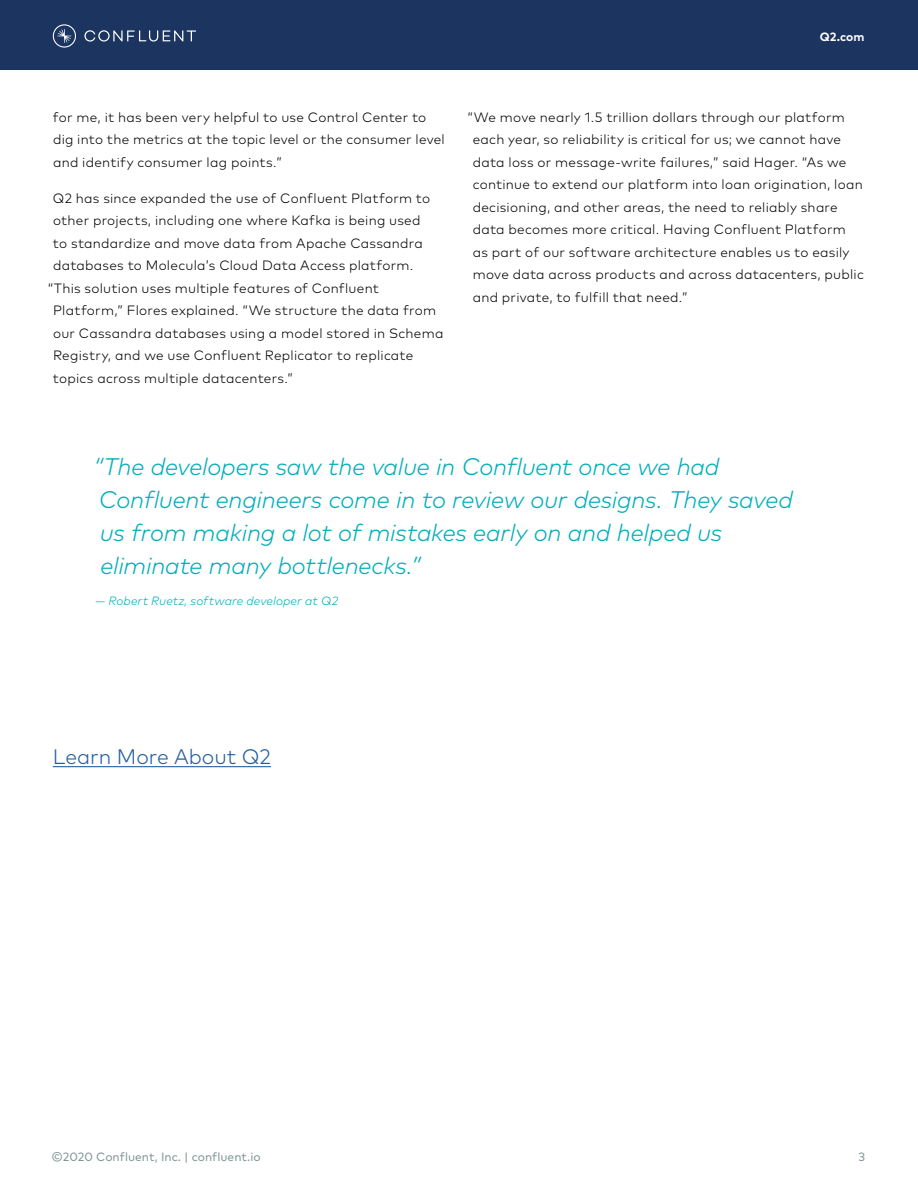
<style>
.page{position:relative;width:918px;height:1188px;background:#fff}
.page>*{position:absolute;margin:0;border:0;box-sizing:border-box;transform-origin:0 0}
.t1{font:italic 300 24px/33px "Mark Pro";letter-spacing:-.01em;color:#00afba}
.t2{font:300 21px "Mark Pro";color:#215e9e}
.t3{font:300 13.5px/22.5px "Mark Pro";letter-spacing:.02em;color:#000}
.t4{font:italic 300 12px "Mark Pro";letter-spacing:.01em;color:#00afba}
.t5{font:12px "Mark Pro";color:#819494}
.t6{font:700 12px "Mark Pro";color:#fff}
</style>
<div class="page">
<div style="left:0;top:0;width:918px;height:69px;background:#1b3460"></div>
<svg style="left:84px;top:30px;width:112px;height:12px"></svg>
<svg style="left:53px;top:24px;width:23px;height:24px"></svg>
<hr style="left:53px;top:766px;width:218px;height:1px;background:#215e9e">
<p class="t6" style="left:820px;top:28px;width:46px">Q2.com</p>
<p class="t3" style="left:53px;top:105px;width:393px">for me, it has been very helpful to use Control Center to dig into the metrics at the topic level or the consumer level and identify consumer lag points.”</p>
<p class="t3" style="left:53px;top:186px;width:379px">Q2 has since expanded the use of Confluent Platform to</p>
<p class="t3" style="left:53px;top:208px;width:369px">other projects, including one where Kafka is being used</p>
<p class="t3" style="left:53px;top:231px;width:371px">to standardize and move data from Apache Cassandra</p>
<p class="t3" style="left:53px;top:253px;width:362px">databases to Molecula’s Cloud Data Access platform.</p>
<p class="t3" style="left:48px;top:276px;width:333px">“This solution uses multiple features of Confluent</p>
<p class="t3" style="left:53px;top:298px;width:385px">Platform,” Flores explained. “We structure the data from</p>
<p class="t3" style="left:53px;top:321px;width:392px">our Cassandra databases using a model stored in Schema</p>
<p class="t3" style="left:53px;top:343px;width:362px">Registry, and we use Confluent Replicator to replicate</p>
<p class="t3" style="left:53px;top:366px;width:242px">topics across multiple datacenters.”</p>
<p class="t3" style="left:473px;top:105px;width:393px;text-indent:-5px">“We move nearly 1.5 trillion dollars through our platform each year, so reliability is critical for us; we cannot have data loss or message-write failures,” said Hager. “As we continue to extend our platform into loan origination, loan decisioning, and other areas, the need to reliably share data becomes more critical. Having Confluent Platform as part of our software architecture enables us to easily move data across products and across datacenters, public and private, to fulfill that need.”</p>
<h1 class="t1" style="left:93px;top:448px;width:701px">“The developers saw the value in Confluent once we had Confluent engineers come in to review our designs. They saved us from making a lot of mistakes early on and helped us eliminate many bottlenecks.”</h1>
<p class="t4" style="left:96px;top:592px;width:244px">— Robert Ruetz, software developer at Q2</p>
<h2 class="t2" style="left:53px;top:741px;width:220px">Learn More About Q2</h2>
<p class="t5" style="left:51px;top:1148px;width:211px">©2020 Confluent, Inc. | confluent.io</p>
<p class="t5" style="left:858px;top:1148px;width:8px">3</p>
</div>
